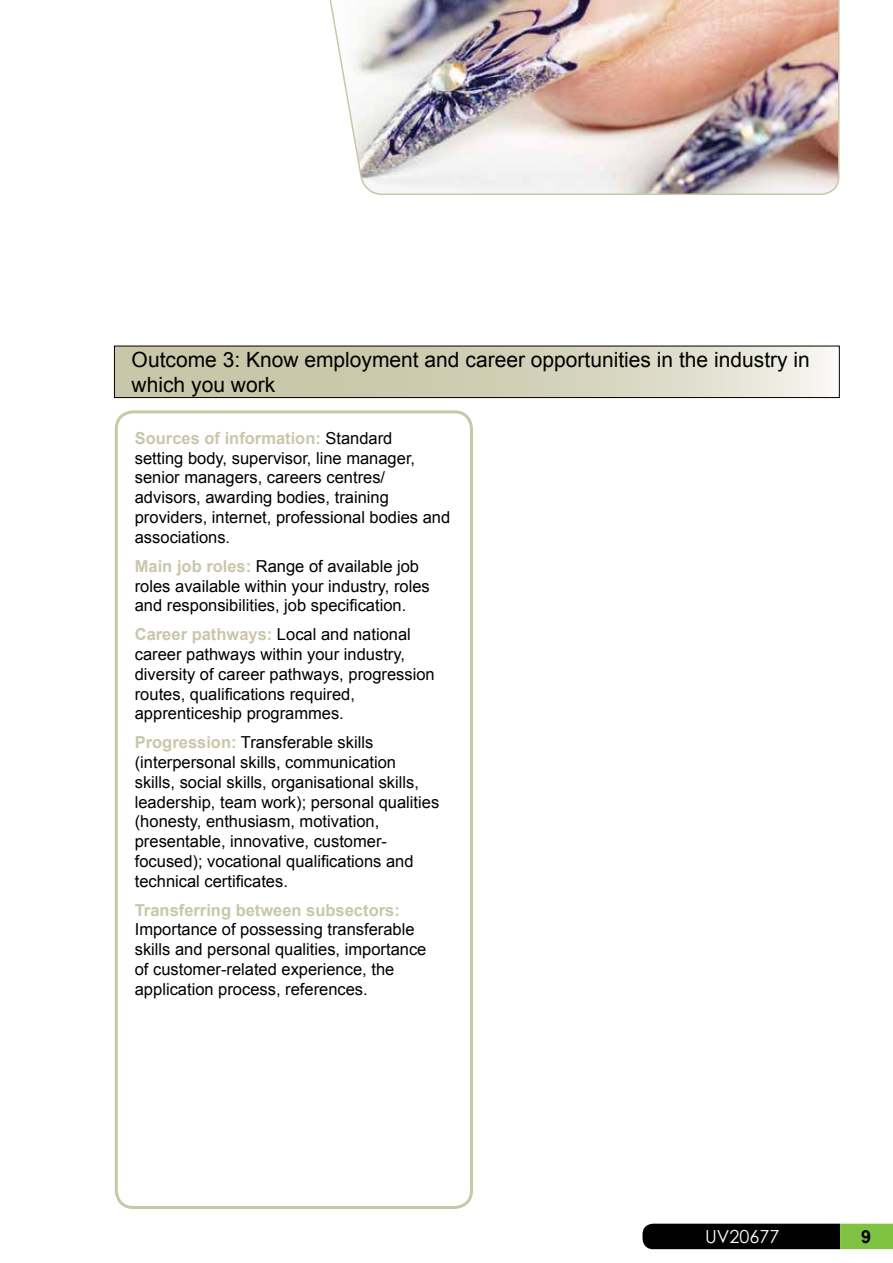
<style>
.page{position:relative;width:893px;height:1263px;background:#fff}
.page>*{position:absolute;margin:0;border:0;box-sizing:border-box;transform-origin:0 0}
.t1{font:21px/25.2px "Arial";color:#000}
.t2{font:18px "Century Gothic";color:#fff}
.t3{font:700 18px "Arial";color:#000}
.t4{font:16.5px/19.8px "Arial";color:#000}
.t5{font:700 16.5px "Arial";color:#c9c7a9}
.s1{font-weight:700;color:#c9c7a9}
</style>
<div class="page">
<svg style="left:116px;top:348px;width:710px;height:48px;background:#d4d2ba"></svg>
<div style="left:114px;top:346px;width:725px;height:52px;border:1px solid #000"></div>
<svg style="left:642px;top:1224px;width:251px;height:25px;background:#1d2b10"></svg>
<div style="left:115px;top:410px;width:358px;height:799px;border:3px solid #c9c7a9;border-radius:17px"></div>
<img style="left:329px;top:0;width:511px;height:195px">
<p class="t1" style="left:132px;top:347px;width:680px">Outcome 3: Know employment and career opportunities in the industry in which you work</p>
<p class="t4" style="left:135px;top:428px;width:317px"><span class="s1">Sources of information:</span> Standard<br>setting body, supervisor, line manager, senior managers, careers centres/ advisors, awarding bodies, training providers, internet, professional bodies and associations.</p>
<p class="t4" style="left:135px;top:556px;width:296px"><span class="s1">Main job roles:</span> Range of available job roles available within your industry, roles and responsibilities, job specification.</p>
<p class="t4" style="left:135px;top:625px;width:301px"><span class="s1">Career pathways:</span> Local and national career pathways within your industry, diversity of career pathways, progression routes, qualifications required, apprenticeship programmes.</p>
<p class="t4" style="left:135px;top:733px;width:306px"><span class="s1">Progression:</span> Transferable skills (interpersonal skills, communication skills, social skills, organisational skills, leadership, team work); personal qualities (honesty, enthusiasm, motivation, presentable, innovative, customer&shy;focused); vocational qualifications and technical certificates.</p>
<p class="t5" style="left:135px;top:899px;width:266px">Transferring between subsectors:</p>
<p class="t4" style="left:135px;top:920px;width:293px">Importance of possessing transferable skills and personal qualities, importance of customer-related experience, the application process, references.</p>
<p class="t2" style="left:705px;top:1223px;width:76px">UV20677</p>
<p class="t3" style="left:861px;top:1225px;width:12px">9</p>
</div>
